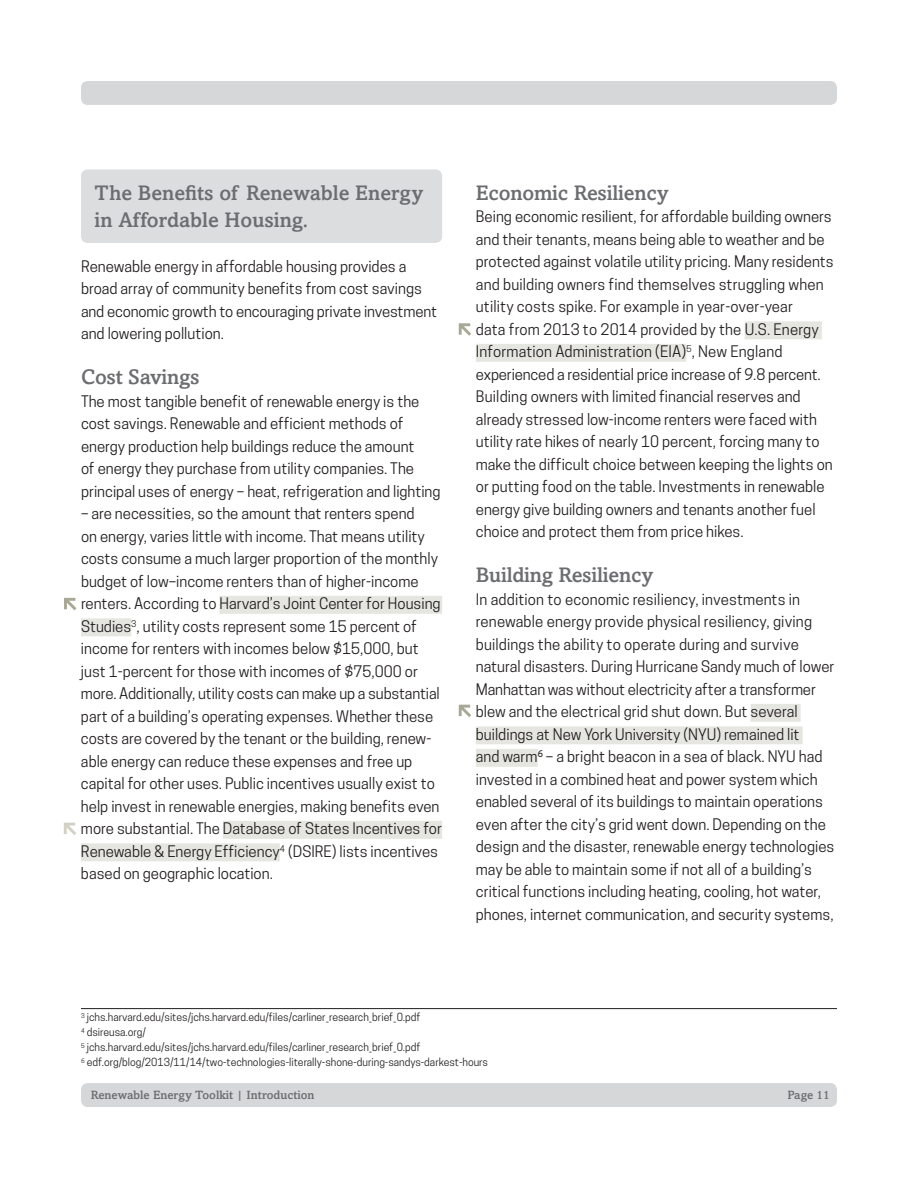
<style>
.page{position:relative;width:918px;height:1188px;background:#fff}
.page>*{position:absolute;margin:0;border:0;box-sizing:border-box;transform-origin:0 0}
.t1{font:500 21px/27px "Amasis";letter-spacing:-.01em;color:#6c6d70}
.t2{font:15px/22.5px "Cooper Hewitt";color:#231f20}
.t3{font:500 12px "Amasis";color:#6c6d70}
.t4{font:10.5px/15px "Cooper Hewitt";color:#231f20}
</style>
<div class="page">
<div style="left:219px;top:596px;width:223px;height:18px;background:#e6e6e1"></div>
<div style="left:81px;top:618px;width:50px;height:18px;background:#e6e6e1"></div>
<div style="left:223px;top:821px;width:219px;height:18px;background:#e6e6e1"></div>
<div style="left:81px;top:843px;width:199px;height:18px;background:#e6e6e1"></div>
<div style="left:745px;top:321px;width:77px;height:18px;background:#e6e6e1"></div>
<div style="left:476px;top:344px;width:210px;height:18px;background:#e6e6e1"></div>
<div style="left:751px;top:704px;width:50px;height:18px;background:#e6e6e1"></div>
<div style="left:476px;top:726px;width:327px;height:18px;background:#e6e6e1"></div>
<div style="left:476px;top:749px;width:62px;height:18px;background:#e6e6e1"></div>
<hr style="left:81px;top:1008px;width:756px;height:1px;background:#231f20">
<div style="left:81px;top:81px;width:756px;height:24px;background:#d6d7d9;border-radius:7px"></div>
<div style="left:81px;top:169px;width:361px;height:74px;background:#dcdddf;border-radius:7px"></div>
<svg style="left:64px;top:598px;width:12px;height:12px"></svg>
<svg style="left:64px;top:823px;width:12px;height:12px"></svg>
<svg style="left:459px;top:323px;width:12px;height:13px"></svg>
<svg style="left:459px;top:705px;width:12px;height:12px"></svg>
<div style="left:81px;top:1083px;width:756px;height:24px;background:#d6d7d9;border-radius:7px"></div>
<h3 class="t1" style="left:94px;top:179px;width:330px">The Benefits of Renewable Energy in Affordable Housing.</h3>
<p class="t2" style="left:81px;top:255px;width:358px">Renewable energy in affordable housing provides a broad array of community benefits from cost savings and economic growth to encouraging private investment and lowering pollution.</p>
<h3 class="t1" style="left:81px;top:363px;width:120px">Cost Savings</h3>
<p class="t2" style="left:81px;top:390px;width:361px">The most tangible benefit of renewable energy is the cost savings. Renewable and efficient methods of energy production help buildings reduce the amount<br>of energy they purchase from utility companies. The principal uses of energy – heat, refrigeration and lighting</p>
<p class="t2" style="left:81px;top:502px;width:358px">– are necessities, so the amount that renters spend<br>on energy, varies little with income. That means utility costs consume a much larger proportion of the monthly budget of low–income renters than of higher-income</p>
<p class="t2" style="left:81px;top:592px;width:361px">renters. According to Harvard’s Joint Center for Housing Studies<sup>3</sup>, utility costs represent some 15 percent of income for renters with incomes below $15,000, but just 1-percent for those with incomes of $75,000 or more. Additionally, utility costs can make up a substantial part of a building’s operating expenses. Whether these costs are covered by the tenant or the building, renew&shy;able energy can reduce these expenses and free up capital for other uses. Public incentives usually exist to help invest in renewable energies, making benefits even</p>
<p class="t2" style="left:81px;top:817px;width:363px">more substantial. The Database of States Incentives for<br>Renewable &amp; Energy Efficiency<sup>4</sup> (DSIRE) lists incentives based on geographic location.</p>
<h3 class="t1" style="left:476px;top:179px;width:194px">Economic Resiliency</h3>
<p class="t2" style="left:476px;top:205px;width:359px">Being economic resilient, for affordable building owners and their tenants, means being able to weather and be protected against volatile utility pricing. Many residents and building owners find themselves struggling when utility costs spike. For example in year-over-year</p>
<p class="t2" style="left:476px;top:318px;width:358px">data from 2013 to 2014 provided by the U.S. Energy Information Administration (EIA)<sup>5</sup>, New England experienced a residential price increase of 9.8 percent.<br>Building owners with limited financial reserves and already stressed low-income renters were faced with utility rate hikes of nearly 10 percent, forcing many to make the difficult choice between keeping the lights on or putting food on the table. Investments in renewable energy give building owners and tenants another fuel choice and protect them from price hikes.</p>
<h3 class="t1" style="left:476px;top:561px;width:179px">Building Resiliency</h3>
<p class="t2" style="left:476px;top:588px;width:360px">In addition to economic resiliency, investments in renewable energy provide physical resiliency, giving buildings the ability to operate during and survive natural disasters. During Hurricane Sandy much of lower Manhattan was without electricity after a transformer</p>
<p class="t2" style="left:476px;top:700px;width:360px">blew and the electrical grid shut down. But several buildings at New York University (NYU) remained lit<br>and warm<sup>6</sup> – a bright beacon in a sea of black. NYU had invested in a combined heat and power system which enabled several of its buildings to maintain operations even after the city’s grid went down. Depending on the design and the disaster, renewable energy technologies may be able to maintain some if not all of a building’s critical functions including heating, cooling, hot water, phones, internet communication, and security systems,</p>
<p class="t4" style="left:81px;top:1010px;width:409px"><sup>3</sup> jchs.harvard.edu/sites/jchs.harvard.edu/files/carliner_research_brief_0.pdf<br><sup>4</sup> dsireusa.org/<br><sup>5</sup> jchs.harvard.edu/sites/jchs.harvard.edu/files/carliner_research_brief_0.pdf<br><sup>6</sup> edf.org/blog/2013/11/14/two-technologies-literally-shone-during-sandys-darkest-hours</p>
<p class="t3" style="left:91px;top:1088px;width:225px">Renewable Energy Toolkit | Introduction</p>
<p class="t3" style="left:787px;top:1088px;width:44px">Page 11</p>
</div>
